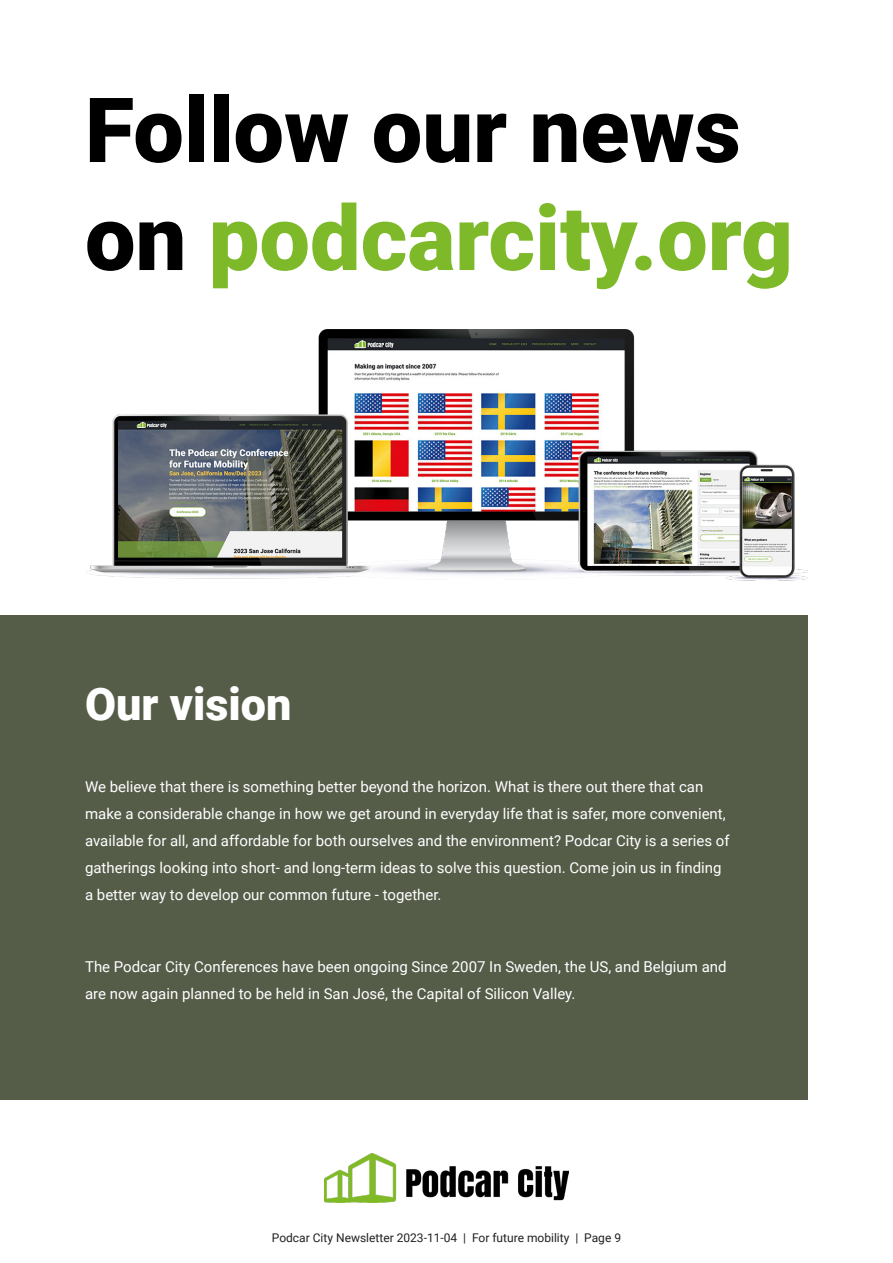
<style>
.page{position:relative;width:893px;height:1263px;background:#fff}
.page>*{position:absolute;margin:0;border:0;box-sizing:border-box;transform-origin:0 0}
.t1{font:900 90px "Roboto";color:#7db928}
.t2{font:900 90px "Roboto";color:#000001}
.t3{font:900 45px "Roboto";color:#fff}
.t4{font:15px/27px "Roboto";color:#fff}
.t5{font:12px "Roboto";color:#231f20}
.s1{color:#000001}
</style>
<div class="page">
<img style="left:325px;top:1153px;width:243px;height:50px">
<div style="left:0;top:615px;width:807px;height:485px;background:#555d49"></div>
<img style="left:86px;top:330px;width:721px;height:250px">
<p class="t2" style="left:85px;top:67px;width:657px">Follow our news</p>
<p class="t1" style="left:85px;top:175px;width:709px"><span class="s1">on</span> podcarcity.org</p>
<p class="t3" style="left:85px;top:672px;width:208px">Our vision</p>
<p class="t4" style="left:85px;top:773px;width:646px">We believe that there is something better beyond the horizon. What is there out there that can make a considerable change in how we get around in everyday life that is safer, more convenient, available for all, and affordable for both ourselves and the environment? Podcar City is a series of gatherings looking into short- and long-term ideas to solve this question. Come join us in finding a better way to develop our common future - together.</p>
<p class="t4" style="left:85px;top:953px;width:643px">The Podcar City Conferences have been ongoing Since 2007 In Sweden, the US, and Belgium and are now again planned to be held in San José, the Capital of Silicon Valley.</p>
<p class="t5" style="left:272px;top:1229px;width:351px">Podcar City Newsletter 2023-11-04 | For future mobility | Page 9</p>
</div>
